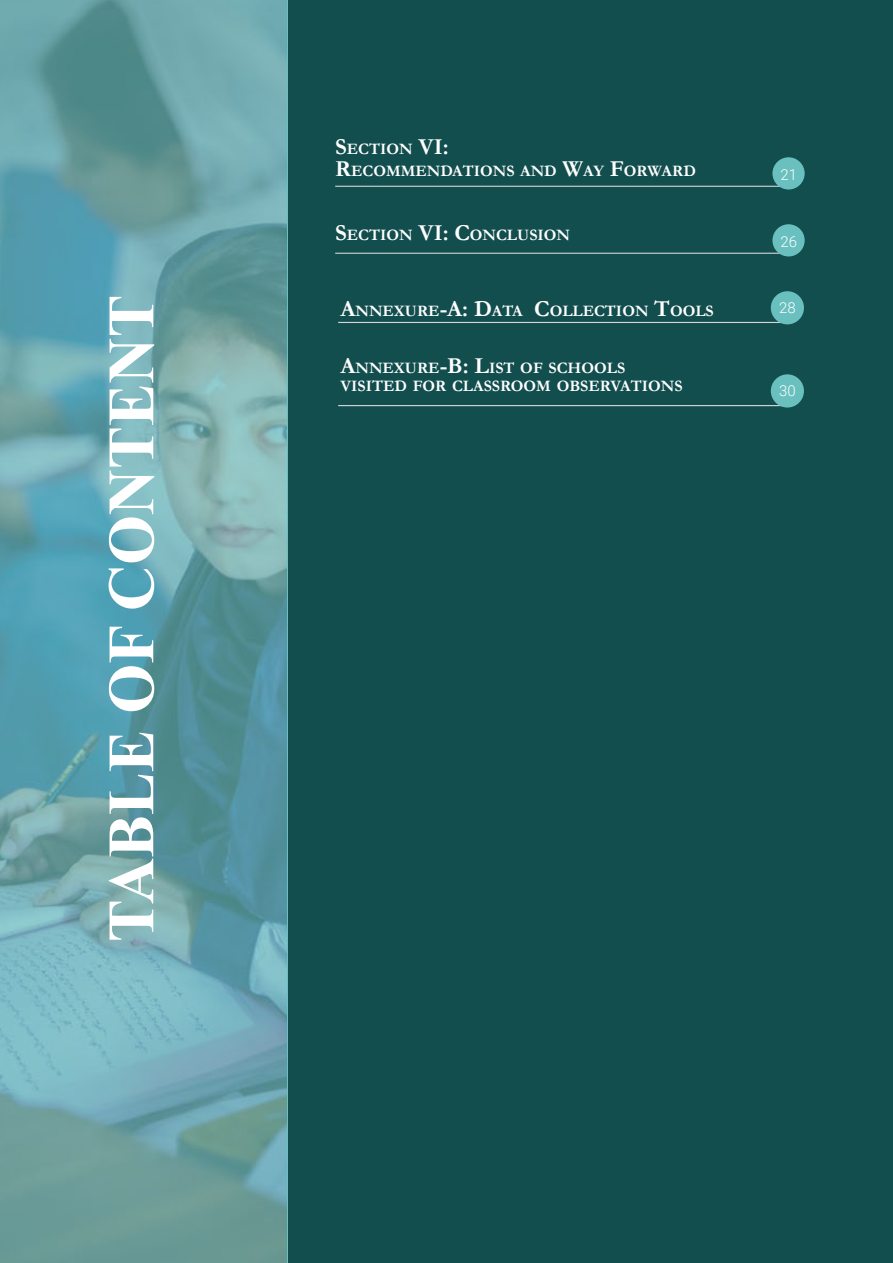
<style>
.page{position:relative;width:893px;height:1263px;background:#134e4f}
.page>*{position:absolute;margin:0;border:0;box-sizing:border-box;transform-origin:0 0}
.t1{font:700 66px "Times New Roman";color:#fff}
.t2{font:700 16.05px/22.5px "Garamond";color:#fff}
.t3{font:300 15px "Roboto";color:#fff}
.s1{font-size:22.95px}
</style>
<div class="page">
<hr style="left:338px;top:322px;width:445px;height:1px;background:#d3d3d3">
<div style="left:771px;top:291px;width:33px;height:33px;background:#6abfbf;border-radius:50%"></div>
<hr style="left:335px;top:186px;width:451px;height:1px;background:#d3d3d3">
<div style="left:772px;top:157px;width:33px;height:32px;background:#6abfbf;border-radius:50%"></div>
<hr style="left:335px;top:253px;width:451px;height:1px;background:#d3d3d3">
<div style="left:772px;top:224px;width:33px;height:32px;background:#6abfbf;border-radius:50%"></div>
<hr style="left:338px;top:405px;width:445px;height:1px;background:#d3d3d3">
<div style="left:771px;top:374px;width:33px;height:33px;background:#6abfbf;border-radius:50%"></div>
<img style="left:0;top:0;width:287px;height:1263px">
<h1 class="t1" style="left:84px;top:942px;width:649px;rotate:-90deg">TABLE OF CONTENT</h1>
<p class="t2" style="left:335px;top:138px;width:362px"><span class="s1">S</span>ECTION <span class="s1">VI:<br>R</span>ECOMMENDATIONS AND <span class="s1">W</span>AY <span class="s1">F</span>ORWARD</p>
<p class="t2" style="left:335px;top:224px;width:236px"><span class="s1">S</span>ECTION <span class="s1">VI: C</span>ONCLUSION</p>
<p class="t2" style="left:340px;top:299px;width:375px"><span class="s1">A</span>NNEXURE<span class="s1">-A: D</span>ATA <span class="s1">C</span>OLLECTION <span class="s1">T</span>OOLS</p>
<p class="t2" style="left:340px;top:359px;width:344px;line-height:18px"><span class="s1">A</span>NNEXURE<span class="s1">-B: L</span>IST OF SCHOOLS<br>VISITED FOR CLASSROOM OBSERVATIONS</p>
<p class="t3" style="left:780px;top:164px;width:18px">21</p>
<p class="t3" style="left:780px;top:231px;width:18px">26</p>
<p class="t3" style="left:779px;top:297px;width:18px">28</p>
<p class="t3" style="left:779px;top:380px;width:18px">30</p>
</div>
